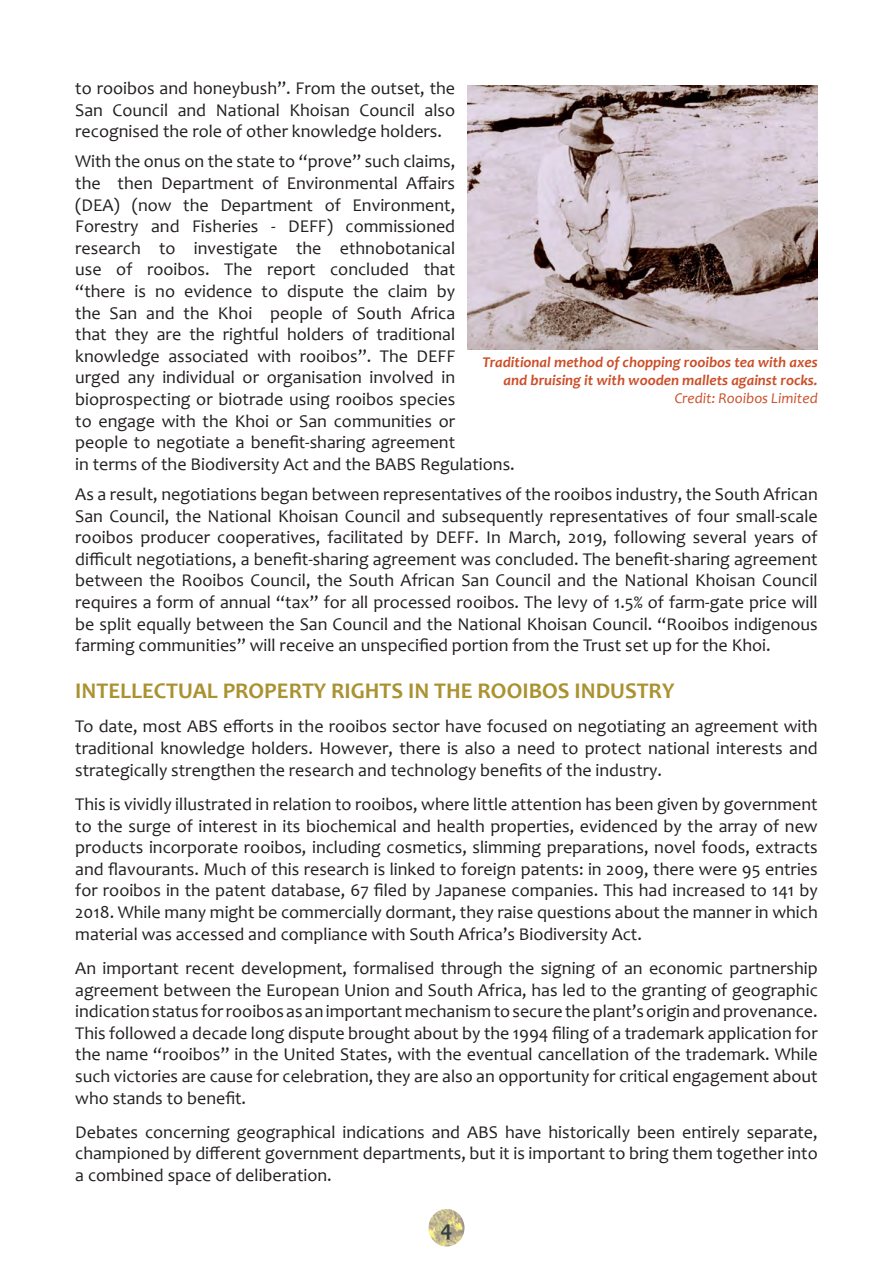
<style>
.page{position:relative;width:893px;height:1263px;background:#fff}
.page>*{position:absolute;margin:0;border:0;box-sizing:border-box;transform-origin:0 0}
.t1{font:700 22.5px "Candara";color:#aa9231}
.t2{font:700 22.5px "Candara";color:#36413f}
.t3{font:18px/21.6px "Candara";color:#231f20;text-align:justify}
.t4{font:italic 700 15px/18px "Candara";color:#cb4e28;text-align:right}
.s1{font-weight:400}
</style>
<div class="page">
<img style="left:468px;top:85px;width:350px;height:264px">
<img style="left:428px;top:1209px;width:36px;height:37px">
<p class="t3" style="left:75px;top:77px;width:381px">to rooibos and honeybush”. From the outset, the San Council and National Khoisan Council also recognised the role of other knowledge holders.</p>
<p class="t3" style="left:75px;top:151px;width:441px;text-align:left">With the onus on the state to “prove” such claims,<br>the then Department of Environmental Affairs<br>(DEA) (now the Department of Environment, Forestry and Fisheries - DEFF) commissioned research to investigate the ethnobotanical<br>use of rooibos. The report concluded that<br>“there is no evidence to dispute the claim by<br>the San and the Khoi people of South Africa<br>that they are the rightful holders of traditional knowledge associated with rooibos”. The DEFF<br>urged any individual or organisation involved in bioprospecting or biotrade using rooibos species<br>to engage with the Khoi or San communities or<br>people to negotiate a benefit-sharing agreement<br>in terms of the Biodiversity Act and the BABS Regulations.</p>
<p class="t3" style="left:75px;top:483px;width:744px">As a result, negotiations began between representatives of the rooibos industry, the South African San Council, the National Khoisan Council and subsequently representatives of four small-scale rooibos producer cooperatives, facilitated by DEFF. In March, 2019, following several years of difficult negotiations, a benefit-sharing agreement was concluded. The benefit-sharing agreement between the Rooibos Council, the South African San Council and the National Khoisan Council requires a form of annual “tax” for all processed rooibos. The levy of 1.5% of farm-gate price will be split equally between the San Council and the National Khoisan Council. “Rooibos indigenous farming communities” will receive an unspecified portion from the Trust set up for the Khoi.</p>
<p class="t4" style="left:483px;top:353px;width:337px">Traditional method of chopping rooibos tea with axes and bruising it with wooden mallets against rocks.<br><span class="s1">Credit: Rooibos Limited</span></p>
<p class="t1" style="left:75px;top:676px;width:601px">INTELLECTUAL PROPERTY RIGHTS IN THE ROOIBOS INDUSTRY</p>
<p class="t3" style="left:75px;top:715px;width:744px">To date, most ABS efforts in the rooibos sector have focused on negotiating an agreement with traditional knowledge holders. However, there is also a need to protect national interests and strategically strengthen the research and technology benefits of the industry.</p>
<p class="t3" style="left:75px;top:793px;width:744px">This is vividly illustrated in relation to rooibos, where little attention has been given by government to the surge of interest in its biochemical and health properties, evidenced by the array of new products incorporate rooibos, including cosmetics, slimming preparations, novel foods, extracts and flavourants. Much of this research is linked to foreign patents: in 2009, there were 95 entries for rooibos in the patent database, 67 filed by Japanese companies. This had increased to 141 by 2018. While many might be commercially dormant, they raise questions about the manner in which material was accessed and compliance with South Africa’s Biodiversity Act.</p>
<p class="t3" style="left:75px;top:957px;width:744px">An important recent development, formalised through the signing of an economic partnership agreement between the European Union and South Africa, has led to the granting of geographic indication status for rooibos as an important mechanism to secure the plant’s origin and provenance.<br>This followed a decade long dispute brought about by the 1994 filing of a trademark application for the name “rooibos” in the United States, with the eventual cancellation of the trademark. While such victories are cause for celebration, they are also an opportunity for critical engagement about who stands to benefit.</p>
<p class="t3" style="left:75px;top:1121px;width:744px">Debates concerning geographical indications and ABS have historically been entirely separate, championed by different government departments, but it is important to bring them together into a combined space of deliberation.</p>
<p class="t2" style="left:440px;top:1214px;width:14px">4</p>
</div>
